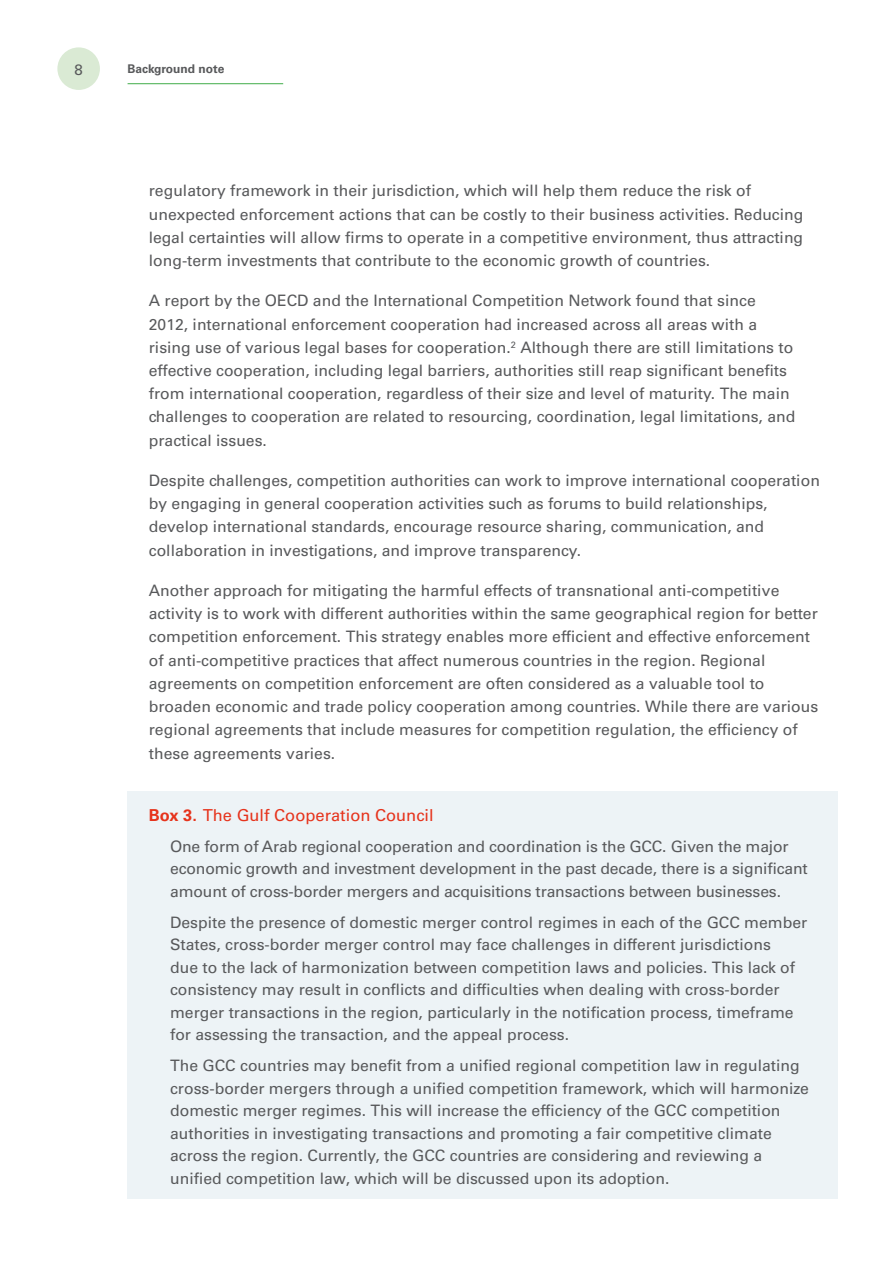
<style>
.page{position:relative;width:893px;height:1263px;background:#fff}
.page>*{position:absolute;margin:0;border:0;box-sizing:border-box;transform-origin:0 0}
.t1{font:16.5px "Univers LT Std";color:#e6331c}
.t2{font:15.75px/23.2px "Univers LT Std";color:#58595b}
.t3{font:15px "Univers LT Std";color:#58595b}
.t4{font:700 12px "Univers LT Std";color:#58595b}
.s1{font-weight:700}
</style>
<div class="page">
<div style="left:57px;top:47px;width:43px;height:43px;background:#daead4;border-radius:50%"></div>
<hr style="left:128px;top:83px;width:155px;height:1px;background:#41ad49">
<div style="left:128px;top:792px;width:710px;height:407px;background:#edf3f6"></div>
<p class="t3" style="left:74px;top:60px;width:10px">8</p>
<p class="t4" style="left:128px;top:61px;width:98px">Background note</p>
<p class="t2" style="left:149px;top:179px;width:656px">regulatory framework in their jurisdiction, which will help them reduce the risk of unexpected enforcement actions that can be costly to their business activities. Reducing legal certainties will allow firms to operate in a competitive environment, thus attracting long-term investments that contribute to the economic growth of countries.</p>
<p class="t2" style="left:149px;top:289px;width:648px">A report by the OECD and the International Competition Network found that since 2012, international enforcement cooperation had increased across all areas with a rising use of various legal bases for cooperation.<sup>2</sup> Although there are still limitations to effective cooperation, including legal barriers, authorities still reap significant benefits from international cooperation, regardless of their size and level of maturity. The main challenges to cooperation are related to resourcing, coordination, legal limitations, and practical issues.</p>
<p class="t2" style="left:149px;top:469px;width:673px">Despite challenges, competition authorities can work to improve international cooperation by engaging in general cooperation activities such as forums to build relationships, develop international standards, encourage resource sharing, communication, and collaboration in investigations, and improve transparency.</p>
<p class="t2" style="left:149px;top:579px;width:671px">Another approach for mitigating the harmful effects of transnational anti-competitive activity is to work with different authorities within the same geographical region for better competition enforcement. This strategy enables more efficient and effective enforcement of anti-competitive practices that affect numerous countries in the region. Regional agreements on competition enforcement are often considered as a valuable tool to broaden economic and trade policy cooperation among countries. While there are various regional agreements that include measures for competition regulation, the efficiency of these agreements varies.</p>
<p class="t1" style="left:149px;top:805px;width:286px"><span class="s1">Box 3.</span> The Gulf Cooperation Council</p>
<p class="t2" style="left:170px;top:835px;width:639px;line-height:22.5px">One form of Arab regional cooperation and coordination is the GCC. Given the major economic growth and investment development in the past decade, there is a significant amount of cross-border mergers and acquisitions transactions between businesses.</p>
<p class="t2" style="left:170px;top:911px;width:639px;line-height:22.5px">Despite the presence of domestic merger control regimes in each of the GCC member States, cross-border merger control may face challenges in different jurisdictions<br>due to the lack of harmonization between competition laws and policies. This lack of consistency may result in conflicts and difficulties when dealing with cross-border merger transactions in the region, particularly in the notification process, timeframe for assessing the transaction, and the appeal process.</p>
<p class="t2" style="left:170px;top:1054px;width:640px;line-height:22.5px">The GCC countries may benefit from a unified regional competition law in regulating cross-border mergers through a unified competition framework, which will harmonize domestic merger regimes. This will increase the efficiency of the GCC competition authorities in investigating transactions and promoting a fair competitive climate across the region. Currently, the GCC countries are considering and reviewing a unified competition law, which will be discussed upon its adoption.</p>
</div>
